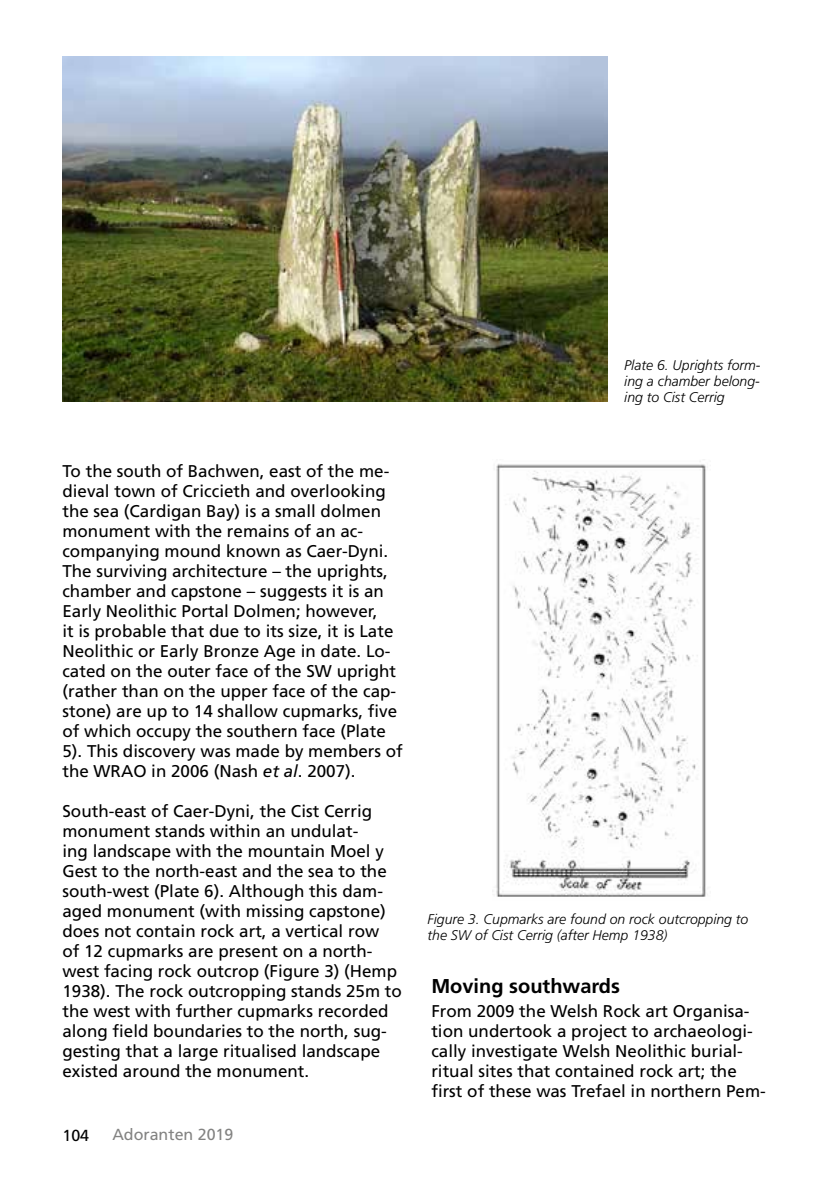
<style>
.page{position:relative;width:840px;height:1191px;background:#fff}
.page>*{position:absolute;margin:0;border:0;box-sizing:border-box;transform-origin:0 0}
.t1{font:700 20px "Frutiger";color:#000}
.t2{font:17px/20px "Frutiger";color:#000}
.t3{font:16px "Frutiger";color:#838382}
.t4{font:16px "Frutiger";color:#000}
.t5{font:italic 300 14px/16px "Frutiger";color:#000;text-align:justify}
.s1{font-style:italic}
</style>
<div class="page">
<img style="left:62px;top:57px;width:545px;height:344px">
<img style="left:492px;top:459px;width:214px;height:438px">
<p class="t2" style="left:62px;top:461px;width:342px">To the south of Bachwen, east of the me&shy;dieval town of Criccieth and overlooking the sea (Cardigan Bay) is a small dolmen monument with the remains of an ac&shy;companying mound known as Caer-Dyni.<br>The surviving architecture – the uprights, chamber and capstone – suggests it is an Early Neolithic Portal Dolmen; however,<br>it is probable that due to its size, it is Late Neolithic or Early Bronze Age in date. Lo&shy;cated on the outer face of the SW upright (rather than on the upper face of the cap&shy;stone) are up to 14 shallow cupmarks, five of which occupy the southern face (Plate 5). This discovery was made by members of the WRAO in 2006 (Nash <span class="s1">et al</span>. 2007).</p>
<p class="t2" style="left:62px;top:801px;width:341px">South-east of Caer-Dyni, the Cist Cerrig monument stands within an undulat-<br>ing landscape with the mountain Moel y Gest to the north-east and the sea to the south-west (Plate 6). Although this dam&shy;aged monument (with missing capstone) does not contain rock art, a vertical row<br>of 12 cupmarks are present on a north&shy;west facing rock outcrop (Figure 3) (Hemp 1938). The rock outcropping stands 25m to the west with further cupmarks recorded along field boundaries to the north, sug&shy;gesting that a large ritualised landscape existed around the monument.</p>
<p class="t4" style="left:62px;top:1125px;width:28px">104</p>
<p class="t3" style="left:112px;top:1124px;width:122px">Adoranten 2019</p>
<p class="t5" style="left:624px;top:357px;width:138px">Plate 6. Uprights form&shy;ing a chamber belong&shy;ing to Cist Cerrig</p>
<p class="t5" style="left:427px;top:911px;width:322px">Figure 3. Cupmarks are found on rock outcropping to the SW of Cist Cerrig (after Hemp 1938)</p>
<p class="t1" style="left:431px;top:974px;width:190px">Moving southwards</p>
<p class="t2" style="left:431px;top:1001px;width:336px">From 2009 the Welsh Rock art Organisa&shy;tion undertook a project to archaeologi&shy;cally investigate Welsh Neolithic burial&shy;ritual sites that contained rock art; the first of these was Trefael in northern Pem-</p>
</div>
